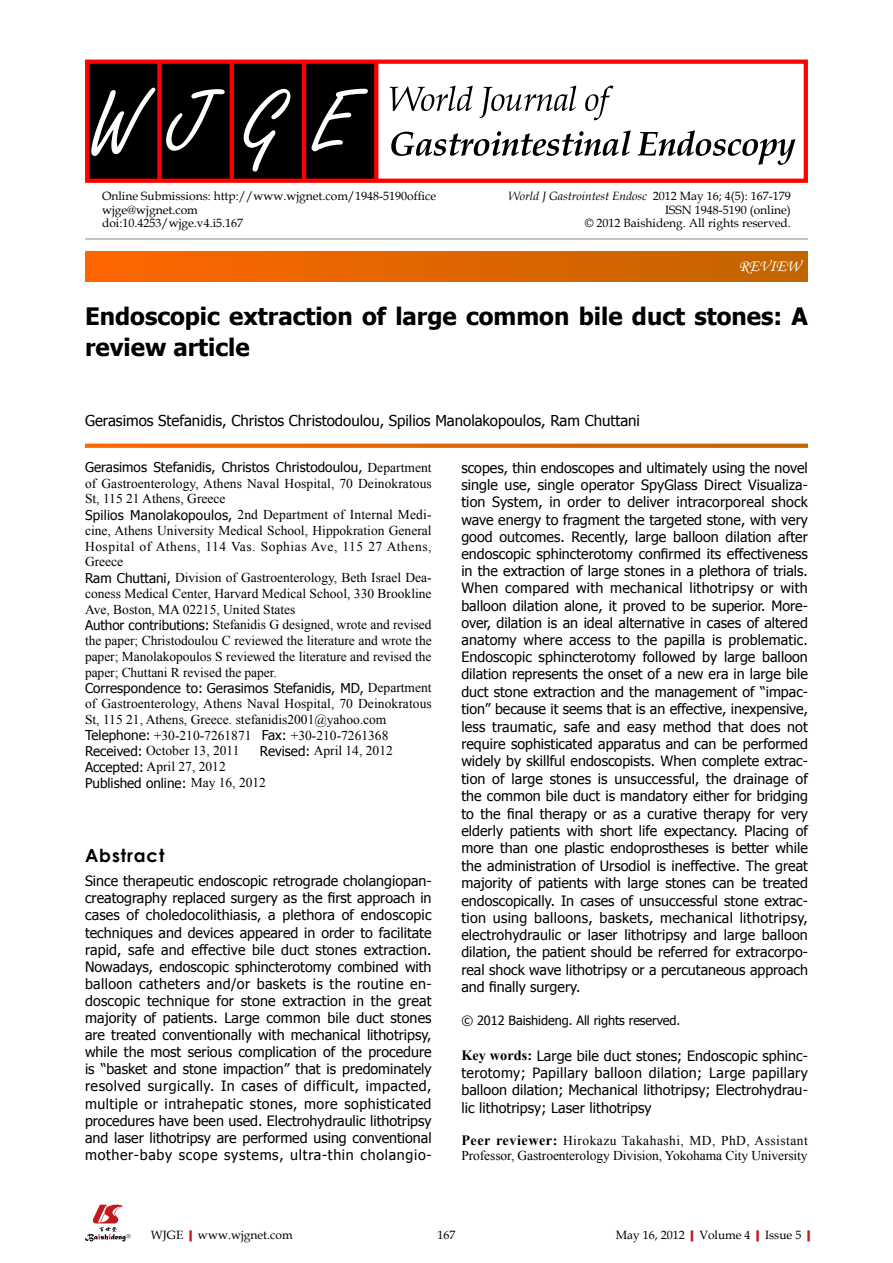
<style>
.page{position:relative;width:893px;height:1263px;background:#fff}
.page>*{position:absolute;margin:0;border:0;box-sizing:border-box;transform-origin:0 0}
.t1{font:700 24px/31.5px "Tahoma";color:#000}
.t2{font:700 18px "Century Gothic";letter-spacing:.05em;color:#000}
.t3{font:16.5px "Monotype Corsiva";color:#fff}
.t4{font:15px "Tahoma";color:#000}
.t5{font:14.25px/17.2px "Tahoma";letter-spacing:.005em;color:#000;text-align:justify}
.t6{font:13.5px/15.8px "Times New Roman";color:#000}
.t7{font:13.5px "Tahoma";color:#000}
.t8{font:12.75px "Tahoma";letter-spacing:-.005em;color:#000}
.t9{font:12px/13.5px "Book Antiqua";color:#000;text-align:right}
.s1{font-style:italic}
.s2{font-family:"Times New Roman"}
.s3{font-family:"Tahoma"}
.s4{font-family:"Times New Roman";font-weight:700}
.s5{font-weight:700;font-size:14.25px}
.s6{font-weight:700;color:#c01920}
</style>
<div class="page">
<div style="left:85px;top:252px;width:723px;height:29px;background:linear-gradient(to right,#f60,#c16500)"></div>
<hr style="left:85px;top:239px;width:723px;height:1px;background:#898989">
<svg style="left:85px;top:444px;width:723px;height:4px;background:#e16a08"></svg>
<div style="left:87px;top:61px;width:289px;height:121px;background:#000"></div>
<div style="left:157px;top:61px;width:5px;height:121px;background:#f00"></div>
<svg style="left:230px;top:65px;width:4px;height:113px"></svg>
<hr style="left:302px;top:61px;width:4px;height:121px;background:#f00">
<svg style="left:374px;top:65px;width:4px;height:113px"></svg>
<div style="left:85px;top:60px;width:723px;height:123px;border:4px solid #f00"></div>
<svg style="left:311px;top:89px;width:57px;height:62px"></svg>
<svg style="left:244px;top:89px;width:46px;height:83px"></svg>
<svg style="left:166px;top:89px;width:59px;height:62px"></svg>
<svg style="left:91px;top:88px;width:64px;height:68px"></svg>
<svg style="left:390px;top:86px;width:223px;height:34px"></svg>
<svg style="left:391px;top:130px;width:404px;height:35px"></svg>
<svg style="left:85px;top:1204px;width:46px;height:37px"></svg>
<p class="t9" style="left:102px;top:189px;width:336px;text-align:left">Online Submissions: http://www.wjgnet.com/1948-5190office wjge@wjgnet.com<br>doi:10.4253/wjge.v4.i5.167</p>
<p class="t9" style="left:508px;top:189px;width:284px"><span class="s1">World J Gastrointest Endosc</span> 2012 May 16; 4(5): 167-179<br>ISSN 1948-5190 (online)<br>© 2012 Baishideng. All rights reserved.</p>
<p class="t3" style="left:739px;top:256px;width:63px">REVIEW</p>
<h1 class="t1" style="left:85px;top:298px;width:724px">Endoscopic extraction of large common bile duct stones: A review article</h1>
<p class="t4" style="left:85px;top:410px;width:556px">Gerasimos Stefanidis, Christos Christodoulou, Spilios Manolakopoulos, Ram Chuttani</p>
<p class="t7" style="left:85px;top:458px;width:348px">Gerasimos Stefanidis, Christos Christodoulou, <span class="s2">Department</span></p>
<p class="t6" style="left:85px;top:475px;width:348px">of Gastroenterology, Athens Naval Hospital, 70 Deinokratous St, 115 21 Athens, Greece<br><span class="s3">Spilios Manolakopoulos,</span> 2nd Department of Internal Medi&shy;cine, Athens University Medical School, Hippokration General Hospital of Athens, 114 Vas. Sophias Ave, 115 27 Athens, Greece<br><span class="s3">Ram Chuttani,</span> Division of Gastroenterology, Beth Israel Dea&shy;coness Medical Center, Harvard Medical School, 330 Brookline Ave, Boston, MA 02215, United States<br><span class="s3">Author contributions:</span> Stefanidis G designed, wrote and revised the paper; Christodoulou C reviewed the literature and wrote the paper; Manolakopoulos S reviewed the literature and revised the paper; Chuttani R revised the paper.</p>
<p class="t7" style="left:85px;top:679px;width:348px">Correspondence to: Gerasimos Stefanidis, MD, <span class="s2">Department</span></p>
<p class="t6" style="left:85px;top:695px;width:348px">of Gastroenterology, Athens Naval Hospital, 70 Deinokratous St, 115 21, Athens, Greece. stefanidis2001@yahoo.com <span class="s3">Telephone:</span> +30-210-7261871 <span class="s3">Fax:</span> +30-210-7261368<br><span class="s3">Received:</span> October 13, 2011</p>
<p class="t5" style="left:461px;top:458px;width:348px">scopes, thin endoscopes and ultimately using the novel single use, single operator SpyGlass Direct Visualiza&shy;tion System, in order to deliver intracorporeal shock wave energy to fragment the targeted stone, with very good outcomes. Recently, large balloon dilation after endoscopic sphincterotomy confirmed its effectiveness in the extraction of large stones in a plethora of trials.<br>When compared with mechanical lithotripsy or with balloon dilation alone, it proved to be superior. More&shy;over, dilation is an ideal alternative in cases of altered anatomy where access to the papilla is problematic.<br>Endoscopic sphincterotomy followed by large balloon dilation represents the onset of a new era in large bile duct stone extraction and the management of “impac&shy;tion” because it seems that is an effective, inexpensive, less traumatic, safe and easy method that does not require sophisticated apparatus and can be performed widely by skillful endoscopists. When complete extrac&shy;tion of large stones is unsuccessful, the drainage of the common bile duct is mandatory either for bridging to the final therapy or as a curative therapy for very elderly patients with short life expectancy. Placing of more than one plastic endoprostheses is better while the administration of Ursodiol is ineffective. The great majority of patients with large stones can be treated endoscopically. In cases of unsuccessful stone extrac&shy;tion using balloons, baskets, mechanical lithotripsy, electrohydraulic or laser lithotripsy and large balloon dilation, the patient should be referred for extracorpo&shy;real shock wave lithotripsy or a percutaneous approach and finally surgery.</p>
<p class="t8" style="left:461px;top:1012px;width:221px">© 2012 Baishideng. All rights reserved.</p>
<p class="t5" style="left:461px;top:1046px;width:348px"><span class="s4">Key words:</span> Large bile duct stones; Endoscopic sphinc&shy;terotomy; Papillary balloon dilation; Large papillary balloon dilation; Mechanical lithotripsy; Electrohydrau&shy;lic lithotripsy; Laser lithotripsy</p>
<p class="t6" style="left:461px;top:1133px;width:348px;line-height:15.1px"><span class="s5">Peer reviewer:</span> Hirokazu Takahashi, MD, PhD, Assistant<br>Professor, Gastroenterology Division, Yokohama City University</p>
<p class="t6" style="left:260px;top:743px;width:134px"><span class="s3">Revised:</span> April 14, 2012</p>
<p class="t6" style="left:85px;top:758px;width:142px"><span class="s3">Accepted:</span> April 27, 2012</p>
<p class="t7" style="left:85px;top:774px;width:182px">Published online: <span class="s2">May 16, 2012</span></p>
<p class="t2" style="left:85px;top:842px;width:81px">Abstract</p>
<p class="t5" style="left:85px;top:872px;width:348px">Since therapeutic endoscopic retrograde cholangiopan&shy;creatography replaced surgery as the first approach in cases of choledocolithiasis, a plethora of endoscopic techniques and devices appeared in order to facilitate rapid, safe and effective bile duct stones extraction.<br>Nowadays, endoscopic sphincterotomy combined with balloon catheters and/or baskets is the routine en&shy;doscopic technique for stone extraction in the great majority of patients. Large common bile duct stones are treated conventionally with mechanical lithotripsy, while the most serious complication of the procedure is “basket and stone impaction” that is predominately resolved surgically. In cases of difficult, impacted, multiple or intrahepatic stones, more sophisticated procedures have been used. Electrohydraulic lithotripsy and laser lithotripsy are performed using conventional mother-baby scope systems, ultra-thin cholangio-</p>
<p class="t9" style="left:151px;top:1227px;width:143px">WJGE<span class="s6">|</span>www.wjgnet.com</p>
<p class="t9" style="left:437px;top:1227px;width:19px">167</p>
<p class="t9" style="left:616px;top:1227px;width:202px">May 16, 2012<span class="s6">|</span>Volume 4<span class="s6">|</span>Issue 5<span class="s6">|</span></p>
</div>
